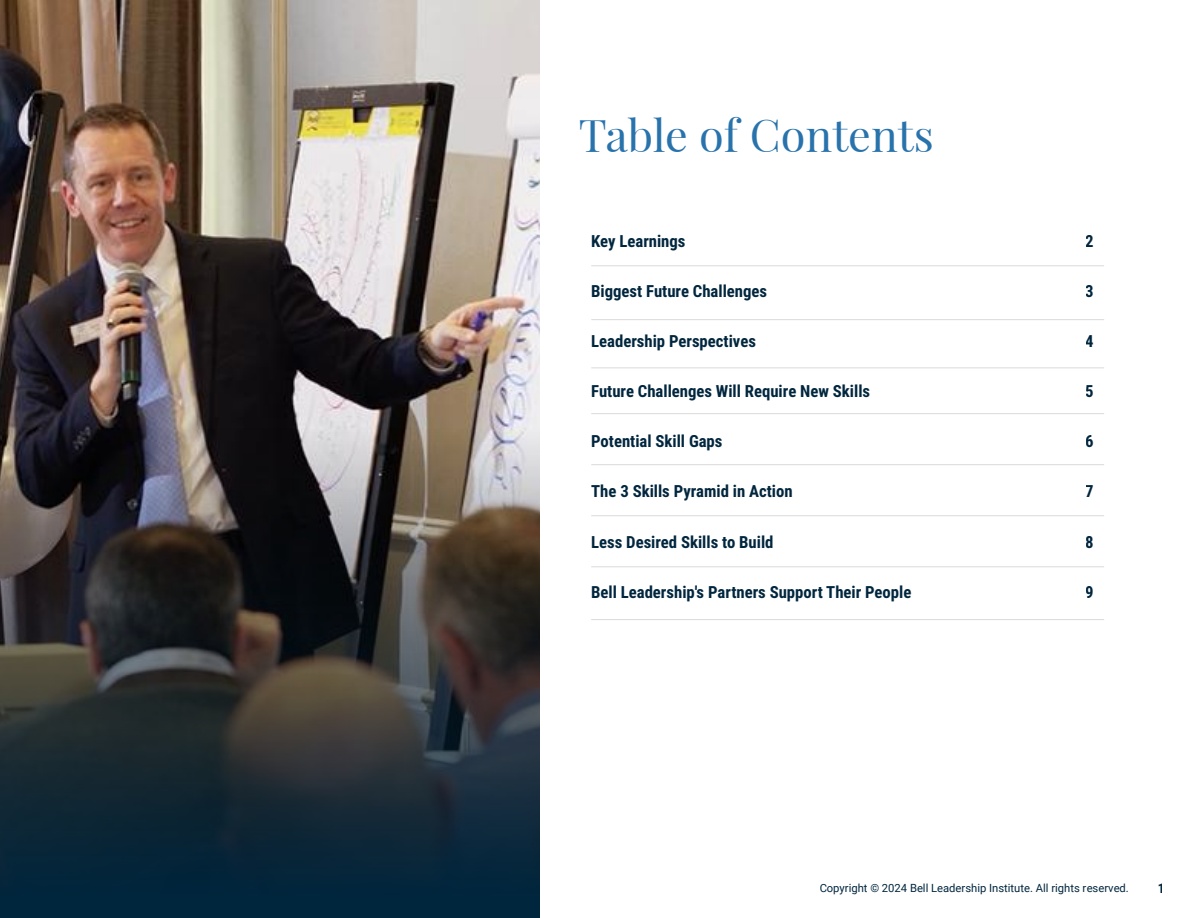
<style>
.page{position:relative;width:1188px;height:918px;background:#fff}
.page>*{position:absolute;margin:0;border:0;box-sizing:border-box;transform-origin:0 0}
.t1{font:45px "Playfair Display";color:#2873ac}
.t2{font:700 16.65px "Roboto Condensed";color:#00263e}
.t3{font:700 13.5px "Roboto Condensed";color:#00263e}
.t4{font:11.25px "Roboto";color:#00263e}
</style>
<div class="page">
<hr style="left:592px;top:265px;width:512px;height:1px;background:#dadada">
<hr style="left:592px;top:319px;width:512px;height:1px;background:#dadada">
<hr style="left:592px;top:367px;width:512px;height:1px;background:#dadada">
<hr style="left:592px;top:413px;width:512px;height:1px;background:#dadada">
<hr style="left:592px;top:464px;width:512px;height:1px;background:#dadada">
<hr style="left:592px;top:515px;width:512px;height:1px;background:#dadada">
<hr style="left:592px;top:566px;width:512px;height:1px;background:#dadada">
<hr style="left:592px;top:619px;width:512px;height:1px;background:#dadada">
<img style="left:0;top:0;width:539px;height:425px">
<svg style="left:0;top:425px;width:540px;height:493px;background:#2f353a"></svg>
<h1 class="t1" style="left:578px;top:107px;width:357px">Table of Contents</h1>
<p class="t2" style="left:591px;top:231px;width:96px">Key Learnings</p>
<p class="t2" style="left:591px;top:281px;width:177px">Biggest Future Challenges</p>
<p class="t2" style="left:591px;top:332px;width:166px">Leadership Perspectives</p>
<p class="t2" style="left:591px;top:382px;width:280px">Future Challenges Will Require New Skills</p>
<p class="t2" style="left:591px;top:432px;width:133px">Potential Skill Gaps</p>
<p class="t2" style="left:591px;top:482px;width:203px">The 3 Skills Pyramid in Action</p>
<p class="t2" style="left:591px;top:532px;width:184px">Less Desired Skills to Build</p>
<p class="t2" style="left:591px;top:582px;width:322px">Bell Leadership's Partners Support Their People</p>
<p class="t2" style="left:1086px;top:231px;width:10px">2</p>
<p class="t2" style="left:1086px;top:281px;width:10px">3</p>
<p class="t2" style="left:1086px;top:332px;width:10px">4</p>
<p class="t2" style="left:1086px;top:382px;width:10px">5</p>
<p class="t2" style="left:1086px;top:432px;width:10px">6</p>
<p class="t2" style="left:1086px;top:482px;width:10px">7</p>
<p class="t2" style="left:1086px;top:532px;width:10px">8</p>
<p class="t2" style="left:1086px;top:582px;width:10px">9</p>
<p class="t4" style="left:820px;top:882px;width:311px">Copyright © 2024 Bell Leadership Institute. All rights reserved.</p>
<p class="t3" style="left:1157px;top:881px;width:8px">1</p>
</div>
